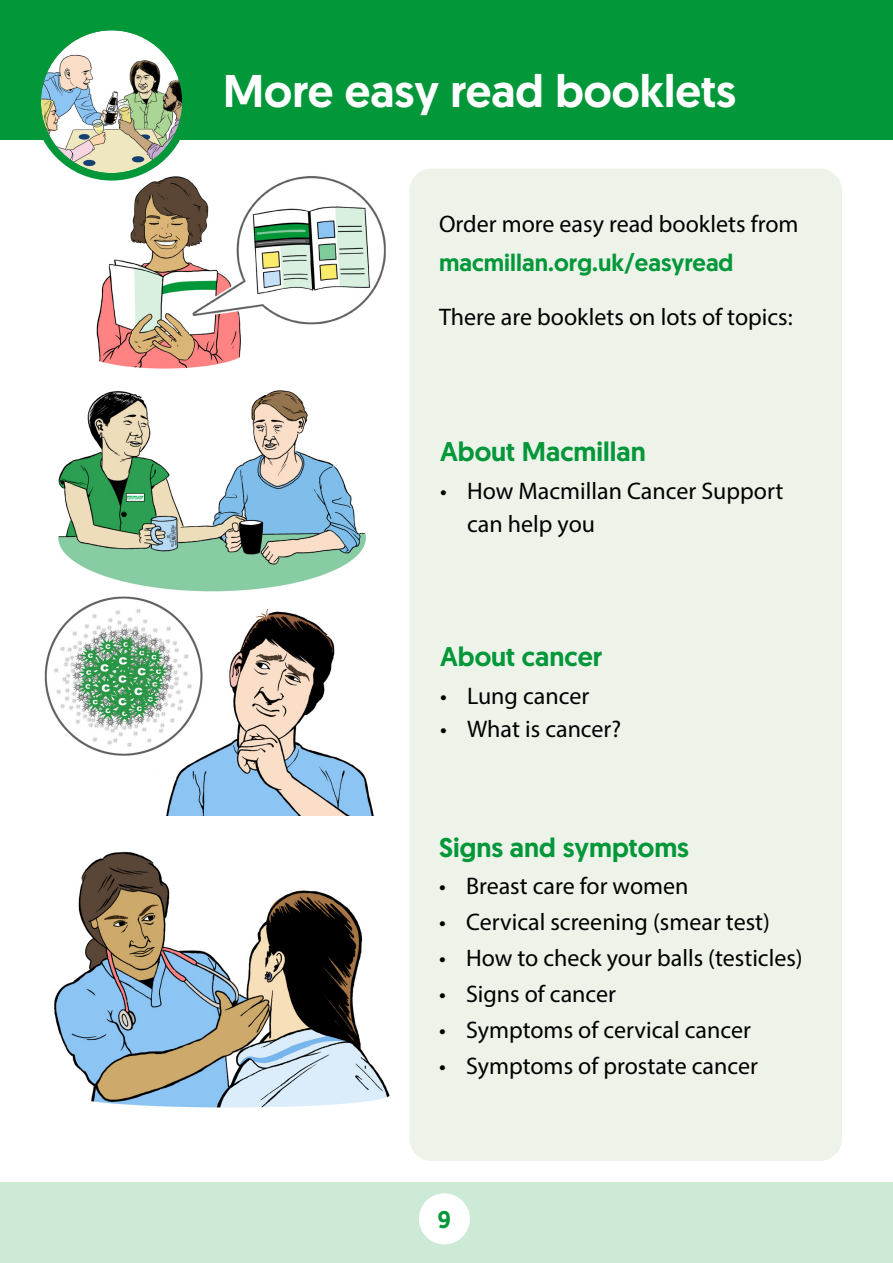
<style>
.page{position:relative;width:893px;height:1263px;background:#fff}
.page>*{position:absolute;margin:0;border:0;box-sizing:border-box;transform-origin:0 0}
.t1{font:500 45.75px "Geomanist";color:#fff}
.t2{font:500 27px "Geomanist";color:#029739}
.t3{font:24px/33px "Myriad Pro";color:#000}
.t4{font:500 24px "Geomanist";color:#029739}
.s1{font-family:"Geomanist";font-weight:500;color:#029739}
</style>
<div class="page">
<img style="left:58px;top:390px;width:308px;height:202px">
<img style="left:96px;top:176px;width:290px;height:193px">
<div style="left:409px;top:168px;width:433px;height:993px;background:#eef3ea;border-radius:22px"></div>
<div style="left:0;top:0;width:893px;height:140px;background:#029739"></div>
<img style="left:166px;top:608px;width:208px;height:207px">
<img style="left:44px;top:597px;width:158px;height:158px">
<svg style="left:42px;top:32px;width:144px;height:145px"></svg>
<div style="left:33px;top:23px;width:157px;height:158px;border:8px solid #029739;border-radius:50%"></div>
<img style="left:54px;top:851px;width:336px;height:257px">
<div style="left:0;top:1182px;width:893px;height:81px;background:#cdead7"></div>
<div style="left:419px;top:1193px;width:51px;height:51px;background:#fff;border-radius:50%"></div>
<p class="t1" style="left:223px;top:60px;width:514px">More easy read booklets</p>
<p class="t3" style="left:439px;top:204px;width:361px;line-height:39px">Order more easy read booklets from <span class="s1">macmillan.org.uk/easyread</span></p>
<p class="t3" style="left:439px;top:300px;width:355px">There are booklets on lots of topics:</p>
<p class="t2" style="left:440px;top:434px;width:207px">About Macmillan</p>
<p class="t3" style="left:467px;top:474px;width:318px;text-indent:-27px">• How Macmillan Cancer Support can help you</p>
<p class="t2" style="left:440px;top:639px;width:164px">About cancer</p>
<p class="t3" style="left:440px;top:679px;width:151px">• Lung cancer</p>
<p class="t3" style="left:440px;top:712px;width:183px">• What is cancer?</p>
<p class="t2" style="left:439px;top:829px;width:251px">Signs and symptoms</p>
<p class="t3" style="left:439px;top:869px;width:251px">• Breast care for women</p>
<p class="t3" style="left:439px;top:905px;width:332px">• Cervical screening (smear test)</p>
<p class="t3" style="left:439px;top:941px;width:365px">• How to check your balls (testicles)</p>
<p class="t3" style="left:439px;top:977px;width:179px">• Signs of cancer</p>
<p class="t3" style="left:439px;top:1013px;width:313px">• Symptoms of cervical cancer</p>
<p class="t3" style="left:439px;top:1049px;width:320px">• Symptoms of prostate cancer</p>
<p class="t4" style="left:438px;top:1203px;width:15px">9</p>
</div>
